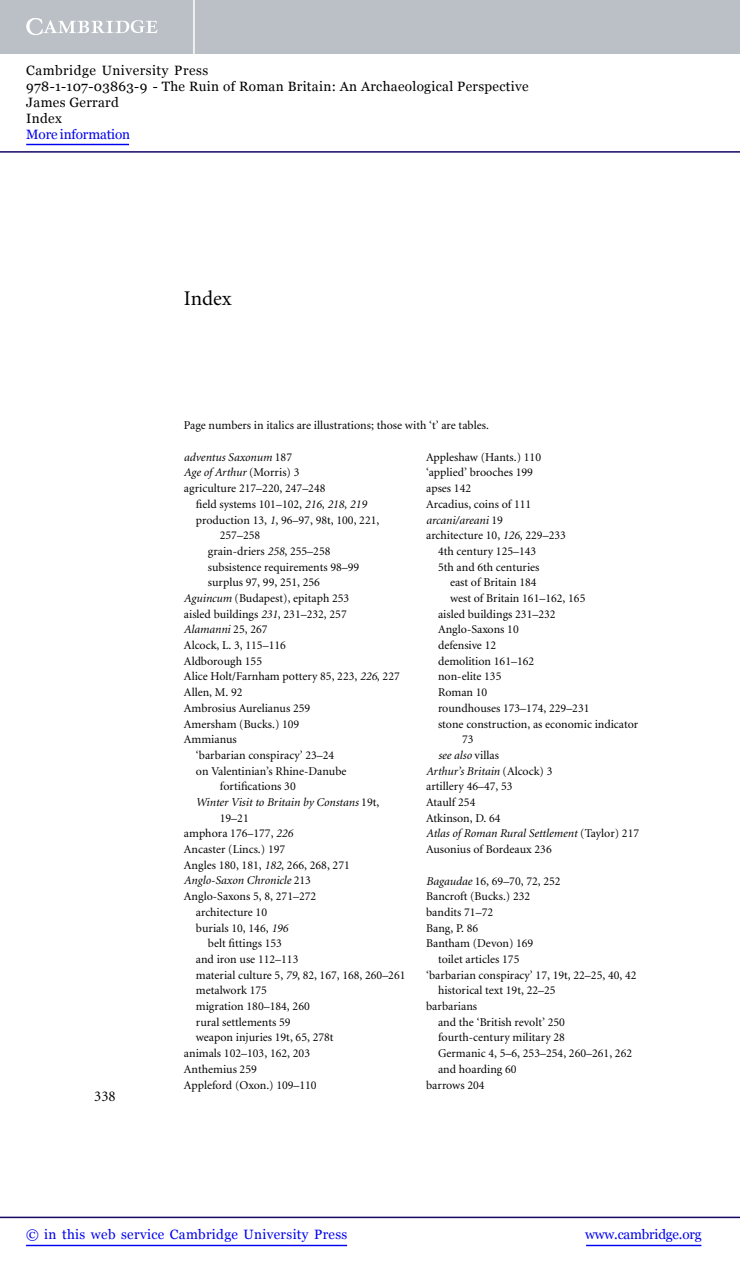
<style>
.page{position:relative;width:740px;height:1268px;background:#fff}
.page>*{position:absolute;margin:0;border:0;box-sizing:border-box;transform-origin:0 0}
.t1{font:20.85px "Minion";letter-spacing:-.005em;color:#000}
.t2{font:15px "Minion";color:#000}
.t3{font:13.5px/16.2px "Georgia";letter-spacing:.025em;color:#000}
.t4{font:13.5px "Georgia";letter-spacing:.025em;color:#0000f1}
.t5{font:13.5px "Georgia";letter-spacing:-.015em;color:#0000f1}
.t6{font:13.5px "Georgia";letter-spacing:-.01em;color:#0000f1}
.t7{font:12px "Minion";color:#000}
.t8{font:italic 12px "Minion";color:#000}
.s1{font-style:normal}
.s2{font-style:italic}
</style>
<div class="page">
<div style="left:0;top:0;width:740px;height:54px;background:#bac0c6"></div>
<svg style="left:26px;top:18px;width:132px;height:17px"></svg>
<hr style="left:193px;top:0;width:2px;height:54px;background:#fff">
<hr style="left:0;top:151px;width:740px;height:2px;background:#150666">
<hr style="left:586px;top:1244px;width:115px;height:2px;background:#0000f1">
<hr style="left:0;top:1216px;width:740px;height:2px;background:#150666">
<hr style="left:26px;top:1244px;width:321px;height:2px;background:#0000f1">
<hr style="left:26px;top:144px;width:103px;height:1px;background:#0000f1">
<p class="t3" style="left:26px;top:62px;width:504px">Cambridge University Press<br>978-1-107-03863-9 - The Ruin of Roman Britain: An Archaeological Perspective<br>James Gerrard<br>Index</p>
<p class="t6" style="left:26px;top:127px;width:105px">More information</p>
<p class="t2" style="left:94px;top:1090px;width:23px">338</p>
<h1 class="t1" style="left:184px;top:291px;width:49px">Index</h1>
<p class="t7" style="left:184px;top:420px;width:306px">Page numbers in italics are illustrations; those with ‘t’ are tables.</p>
<p class="t8" style="left:184px;top:452px;width:110px">adventus Saxonum <span class="s1">187</span></p>
<p class="t8" style="left:184px;top:468px;width:117px">Age of Arthur <span class="s1">(Morris) 3</span></p>
<p class="t7" style="left:184px;top:483px;width:143px">agriculture 217–220, 247–248</p>
<p class="t7" style="left:196px;top:499px;width:172px">field systems 101–102, <span class="s2">216</span>, <span class="s2">218</span>, <span class="s2">219</span></p>
<p class="t7" style="left:196px;top:515px;width:185px">production 13, <span class="s2">1</span>, 96–97, 98t, 100, 221,</p>
<p class="t7" style="left:220px;top:531px;width:42px">257–258</p>
<p class="t7" style="left:208px;top:546px;width:124px">grain-driers <span class="s2">258</span>, 255–258</p>
<p class="t7" style="left:208px;top:562px;width:153px">subsistence requirements 98–99</p>
<p class="t7" style="left:208px;top:578px;width:114px">surplus 97, 99, 251, 256</p>
<p class="t7" style="left:184px;top:593px;width:167px"><span class="s2">Aguincum</span> (Budapest), epitaph 253</p>
<p class="t7" style="left:184px;top:609px;width:164px">aisled buildings <span class="s2">231</span>, 231–232, 257</p>
<p class="t8" style="left:184px;top:625px;width:85px">Alamanni <span class="s1">25, 267</span></p>
<p class="t7" style="left:184px;top:640px;width:103px">Alcock, L. 3, 115–116</p>
<p class="t7" style="left:184px;top:656px;width:80px">Aldborough 155</p>
<p class="t7" style="left:184px;top:672px;width:217px">Alice Holt/Farnham pottery 85, 223, <span class="s2">226</span>, 227</p>
<p class="t7" style="left:184px;top:687px;width:60px">Allen, M. 92</p>
<p class="t7" style="left:184px;top:703px;width:128px">Ambrosius Aurelianus 259</p>
<p class="t7" style="left:184px;top:719px;width:117px">Amersham (Bucks.) 109</p>
<p class="t7" style="left:184px;top:735px;width:54px">Ammianus</p>
<p class="t7" style="left:196px;top:750px;width:140px">‘barbarian conspiracy’ 23–24</p>
<p class="t7" style="left:196px;top:766px;width:152px">on Valentinian’s Rhine-Danube</p>
<p class="t7" style="left:220px;top:782px;width:77px">fortifications 30</p>
<p class="t8" style="left:196px;top:797px;width:185px">Winter Visit to Britain by Constans <span class="s1">19t,</span></p>
<p class="t7" style="left:220px;top:813px;width:30px">19–21</p>
<p class="t7" style="left:184px;top:829px;width:111px">amphora 176–177, <span class="s2">226</span></p>
<p class="t7" style="left:184px;top:844px;width:103px">Ancaster (Lincs.) 197</p>
<p class="t7" style="left:184px;top:860px;width:167px">Angles 180, 181, <span class="s2">182</span>, 266, 268, 271</p>
<p class="t8" style="left:184px;top:876px;width:129px">Anglo-Saxon Chronicle <span class="s1">213</span></p>
<p class="t7" style="left:184px;top:891px;width:134px">Anglo-Saxons 5, 8, 271–272</p>
<p class="t7" style="left:196px;top:907px;width:73px">architecture 10</p>
<p class="t7" style="left:196px;top:923px;width:94px">burials 10, 146, <span class="s2">196</span></p>
<p class="t7" style="left:208px;top:938px;width:76px">belt fittings 153</p>
<p class="t7" style="left:196px;top:954px;width:104px">and iron use 112–113</p>
<p class="t7" style="left:196px;top:970px;width:211px">material culture 5, <span class="s2">79</span>, 82, 167, 168, 260–261</p>
<p class="t7" style="left:196px;top:986px;width:73px">metalwork 175</p>
<p class="t7" style="left:196px;top:1001px;width:115px">migration 180–184, 260</p>
<p class="t7" style="left:196px;top:1017px;width:96px">rural settlements 59</p>
<p class="t7" style="left:196px;top:1033px;width:139px">weapon injuries 19t, 65, 278t</p>
<p class="t7" style="left:184px;top:1048px;width:128px">animals 102–103, 162, 203</p>
<p class="t7" style="left:184px;top:1064px;width:74px">Anthemius 259</p>
<p class="t7" style="left:184px;top:1080px;width:134px">Appleford (Oxon.) 109–110</p>
<p class="t7" style="left:426px;top:452px;width:116px">Appleshaw (Hants.) 110</p>
<p class="t7" style="left:426px;top:468px;width:108px">‘applied’ brooches 199</p>
<p class="t7" style="left:426px;top:483px;width:46px">apses 142</p>
<p class="t7" style="left:426px;top:499px;width:107px">Arcadius, coins of 111</p>
<p class="t8" style="left:426px;top:515px;width:78px">arcani/areani <span class="s1">19</span></p>
<p class="t7" style="left:426px;top:531px;width:141px">architecture 10, <span class="s2">126</span>, 229–233</p>
<p class="t7" style="left:438px;top:546px;width:100px">4th century 125–143</p>
<p class="t7" style="left:438px;top:562px;width:103px">5th and 6th centuries</p>
<p class="t7" style="left:450px;top:578px;width:88px">east of Britain 184</p>
<p class="t7" style="left:450px;top:593px;width:137px">west of Britain 161–162, 165</p>
<p class="t7" style="left:438px;top:609px;width:119px">aisled buildings 231–232</p>
<p class="t7" style="left:438px;top:625px;width:82px">Anglo-Saxons 10</p>
<p class="t7" style="left:438px;top:640px;width:60px">defensive 12</p>
<p class="t7" style="left:438px;top:656px;width:98px">demolition 161–162</p>
<p class="t7" style="left:438px;top:672px;width:65px">non-elite 135</p>
<p class="t7" style="left:438px;top:687px;width:51px">Roman 10</p>
<p class="t7" style="left:438px;top:703px;width:153px">roundhouses 173–174, 229–231</p>
<p class="t7" style="left:438px;top:719px;width:202px">stone construction, as economic indicator</p>
<p class="t7" style="left:462px;top:735px;width:13px">73</p>
<p class="t8" style="left:438px;top:750px;width:62px">see also <span class="s1">villas</span></p>
<p class="t8" style="left:426px;top:766px;width:128px">Arthur’s Britain <span class="s1">(Alcock) 3</span></p>
<p class="t7" style="left:426px;top:782px;width:88px">artillery 46–47, 53</p>
<p class="t7" style="left:426px;top:797px;width:51px">Ataulf 254</p>
<p class="t7" style="left:426px;top:813px;width:76px">Atkinson, D. 64</p>
<p class="t8" style="left:426px;top:829px;width:214px">Atlas of Roman Rural Settlement <span class="s1">(Taylor) 217</span></p>
<p class="t7" style="left:426px;top:844px;width:127px">Ausonius of Bordeaux 236</p>
<p class="t7" style="left:426px;top:876px;width:136px"><span class="s2">Bagaudae</span> 16, 69–70, 72, 252</p>
<p class="t7" style="left:426px;top:891px;width:106px">Bancroft (Bucks.) 232</p>
<p class="t7" style="left:426px;top:907px;width:68px">bandits 71–72</p>
<p class="t7" style="left:426px;top:923px;width:54px">Bang, P. 86</p>
<p class="t7" style="left:426px;top:939px;width:109px">Bantham (Devon) 169</p>
<p class="t7" style="left:438px;top:954px;width:83px">toilet articles 175</p>
<p class="t7" style="left:426px;top:970px;width:212px">‘barbarian conspiracy’ 17, 19t, 22–25, 40, 42</p>
<p class="t7" style="left:438px;top:986px;width:119px">historical text 19t, 22–25</p>
<p class="t7" style="left:426px;top:1001px;width:52px">barbarians</p>
<p class="t7" style="left:438px;top:1017px;width:128px">and the ‘British revolt’ 250</p>
<p class="t7" style="left:438px;top:1033px;width:128px">fourth-century military 28</p>
<p class="t7" style="left:438px;top:1048px;width:196px">Germanic 4, 5–6, 253–254, 260–261, 262</p>
<p class="t7" style="left:438px;top:1064px;width:80px">and hoarding 60</p>
<p class="t7" style="left:426px;top:1080px;width:60px">barrows 204</p>
<p class="t4" style="left:26px;top:1226px;width:323px">© in this web service Cambridge University Press</p>
<p class="t5" style="left:585px;top:1226px;width:118px">www.cambridge.org</p>
</div>
